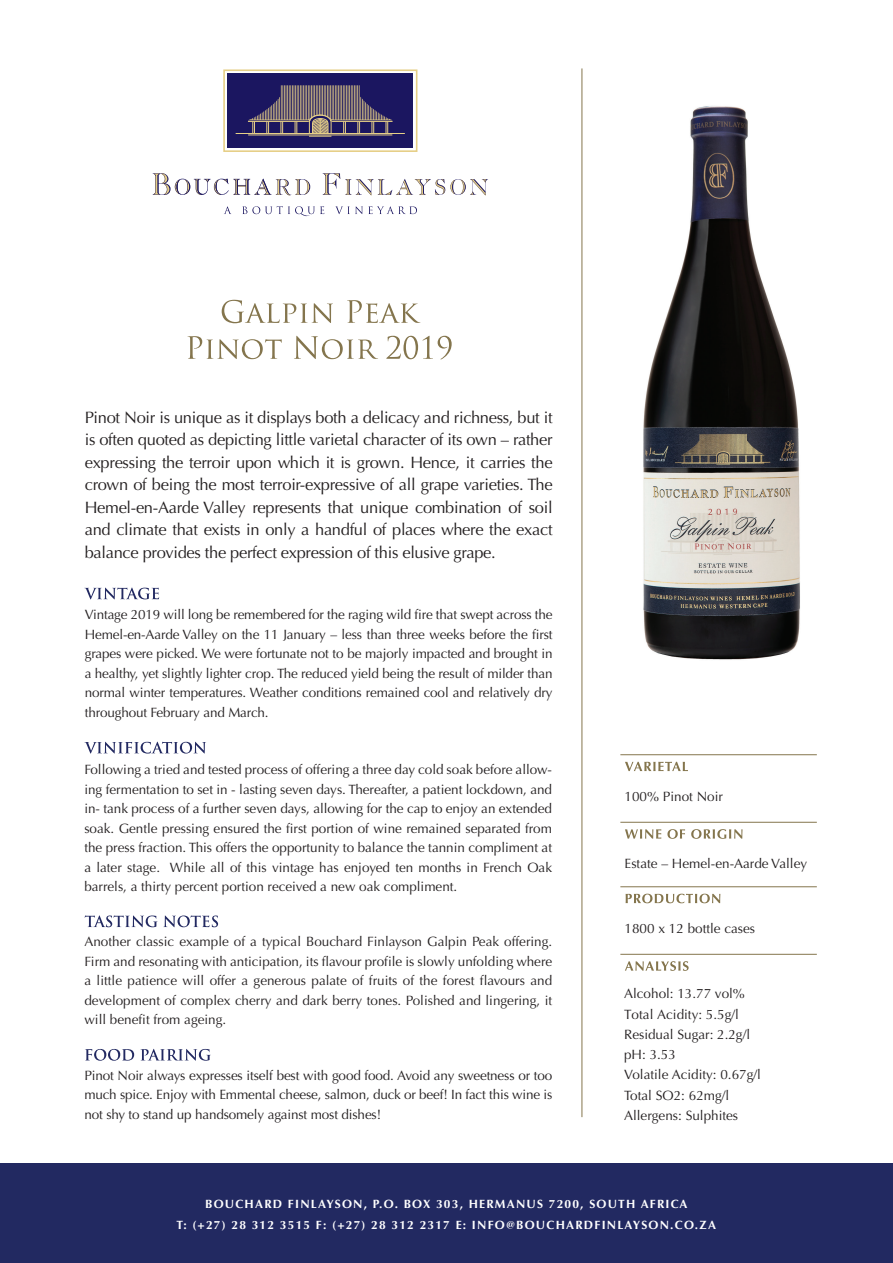
<style>
.page{position:relative;width:893px;height:1263px;background:#fff}
.page>*{position:absolute;margin:0;border:0;box-sizing:border-box;transform-origin:0 0}
.t1{font:16.5px/22.5px "Optima";letter-spacing:-.02em;color:#231f20;text-align:justify}
.t2{font:13.5px/19.5px "Optima";color:#231f20;text-align:justify}
.t3{font:700 12px/21px "Optima";letter-spacing:.1em;color:#fff;text-align:center}
</style>
<div class="page">
<svg style="left:222px;top:300px;width:111px;height:23px"></svg>
<svg style="left:347px;top:300px;width:73px;height:23px"></svg>
<svg style="left:188px;top:336px;width:94px;height:23px"></svg>
<svg style="left:294px;top:336px;width:84px;height:23px"></svg>
<svg style="left:386px;top:336px;width:66px;height:23px"></svg>
<hr style="left:582px;top:68px;width:1px;height:1049px;background:#84754d">
<div style="left:0;top:1163px;width:893px;height:100px;background:#222961"></div>
<hr style="left:620px;top:754px;width:197px;height:1px;background:#84754d">
<hr style="left:620px;top:822px;width:197px;height:1px;background:#84754d">
<hr style="left:620px;top:886px;width:197px;height:1px;background:#84754d">
<hr style="left:620px;top:954px;width:197px;height:1px;background:#84754d">
<svg style="left:625px;top:762px;width:63px;height:9px"></svg>
<svg style="left:625px;top:829px;width:36px;height:10px"></svg>
<svg style="left:667px;top:829px;width:18px;height:10px"></svg>
<svg style="left:691px;top:829px;width:51px;height:10px"></svg>
<svg style="left:626px;top:894px;width:94px;height:9px"></svg>
<svg style="left:625px;top:961px;width:64px;height:10px"></svg>
<div style="left:223px;top:69px;width:194px;height:83px;border:2px solid #e6cf87"></div>
<div style="left:227px;top:74px;width:186px;height:74px;background:#1b1660"></div>
<hr style="left:236px;top:133px;width:169px;height:1px;background:#e6cf87">
<svg style="left:248px;top:85px;width:145px;height:52px"></svg>
<svg style="left:224px;top:206px;width:7px;height:8px"></svg>
<svg style="left:242px;top:206px;width:82px;height:10px"></svg>
<svg style="left:335px;top:206px;width:82px;height:8px"></svg>
<svg style="left:153px;top:173px;width:335px;height:22px"></svg>
<svg style="left:84px;top:742px;width:122px;height:11px"></svg>
<svg style="left:85px;top:915px;width:133px;height:12px"></svg>
<svg style="left:85px;top:1049px;width:49px;height:12px"></svg>
<svg style="left:140px;top:1049px;width:71px;height:12px"></svg>
<svg style="left:84px;top:587px;width:75px;height:12px"></svg>
<img style="left:643px;top:106px;width:157px;height:554px">
<p class="t1" style="left:85px;top:406px;width:469px">Pinot Noir is unique as it displays both a delicacy and richness, but it is often quoted as depicting little varietal character of its own – rather expressing the terroir upon which it is grown. Hence, it carries the crown of being the most terroir-expressive of all grape varieties. The Hemel-en-Aarde Valley represents that unique combination of soil and climate that exists in only a handful of places where the exact balance provides the perfect expression of this elusive grape.</p>
<p class="t2" style="left:85px;top:605px;width:469px">Vintage 2019 will long be remembered for the raging wild fire that swept across the Hemel-en-Aarde Valley on the 11 January – less than three weeks before the first grapes were picked. We were fortunate not to be majorly impacted and brought in a healthy, yet slightly lighter crop. The reduced yield being the result of milder than normal winter temperatures. Weather conditions remained cool and relatively dry throughout February and March.</p>
<p class="t2" style="left:84px;top:760px;width:469px">Following a tried and tested process of offering a three day cold soak before allow&shy;ing fermentation to set in - lasting seven days. Thereafter, a patient lockdown, and in- tank process of a further seven days, allowing for the cap to enjoy an extended soak. Gentle pressing ensured the first portion of wine remained separated from the press fraction. This offers the opportunity to balance the tannin compliment at a later stage. While all of this vintage has enjoyed ten months in French Oak barrels, a thirty percent portion received a new oak compliment.</p>
<p class="t2" style="left:84px;top:932px;width:469px">Another classic example of a typical Bouchard Finlayson Galpin Peak offering.<br>Firm and resonating with anticipation, its flavour profile is slowly unfolding where a little patience will offer a generous palate of fruits of the forest flavours and development of complex cherry and dark berry tones. Polished and lingering, it will benefit from ageing.</p>
<p class="t2" style="left:84px;top:1066px;width:469px">Pinot Noir always expresses itself best with good food. Avoid any sweetness or too much spice. Enjoy with Emmental cheese, salmon, duck or beef! In fact this wine is not shy to stand up handsomely against most dishes!</p>
<p class="t2" style="left:625px;top:786px;width:100px">100% Pinot Noir</p>
<p class="t2" style="left:625px;top:854px;width:184px">Estate – Hemel-en-Aarde Valley</p>
<p class="t2" style="left:625px;top:918px;width:132px">1800 x 12 bottle cases</p>
<p class="t2" style="left:624px;top:984px;width:138px;line-height:20.2px;text-align:left">Alcohol: 13.77 vol%<br>Total Acidity: 5.5g/l<br>Residual Sugar: 2.2g/l pH: 3.53<br>Volatile Acidity: 0.67g/l<br>Total SO2: 62mg/l<br>Allergens: Sulphites</p>
<p class="t3" style="left:177px;top:1193px;width:541px">BOUCHARD FINLAYSON, P.O. BOX 303, HERMANUS 7200, SOUTH AFRICA<br>T: (+27) 28 312 3515 F: (+27) 28 312 2317 E: INFO@BOUCHARDFINLAYSON.CO.ZA</p>
</div>
